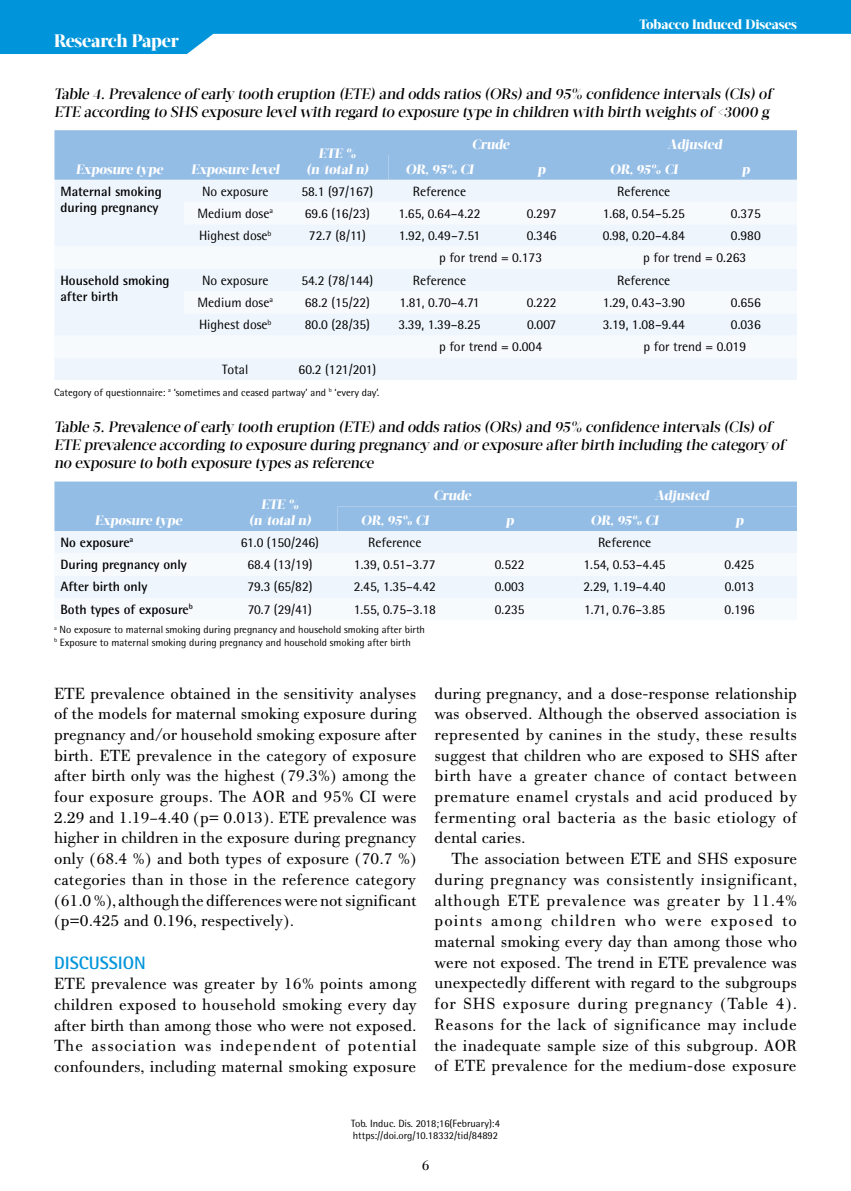
<style>
.page{position:relative;width:851px;height:1191px;background:#fff}
.page>*{position:absolute;margin:0;border:0;box-sizing:border-box;transform-origin:0 0}
.t1{font:800 18px "Acta Display W04";letter-spacing:-.01em;color:#fff}
.t2{font:700 18px "Rotis Semi Sans Hel";color:#0095da}
.t3{font:17.25px/20.7px "PF Bodoni Text";letter-spacing:.005em;color:#000;text-align:justify}
.t4{font:500 15px/18px "Acta Display W04";color:#000}
.t5{font:15px "PF Bodoni Text";color:#000}
.t6{font:13.5px "Rotis Semi Sans Hel";color:#000}
.t7{font:800 13.5px/16.2px "Acta Display W04";letter-spacing:-.01em;color:#fff;text-align:center}
.t8{font:700 13.5px/16.2px "Rotis Semi Sans Hel";color:#000}
.t9{font:10.5px/12.6px "Rotis Semi Sans Hel";color:#000}
</style>
<div class="page">
<svg style="left:0;top:0;width:850px;height:54px;fill:#0095da"></svg>
<div style="left:54px;top:130px;width:742px;height:50px;background:#94bde5"></div>
<div style="left:55px;top:180px;width:741px;height:200px;background:#eef5fc"></div>
<svg style="left:55px;top:202px;width:741px;height:156px"></svg>
<div style="left:54px;top:481px;width:742px;height:50px;background:#94bde5"></div>
<div style="left:54px;top:531px;width:742px;height:22px;background:#eef5fc"></div>
<div style="left:55px;top:576px;width:741px;height:22px;background:#eef5fc"></div>
<p class="t1" style="left:54px;top:30px;width:126px">Research Paper</p>
<p class="t7" style="left:639px;top:17px;width:159px">Tobacco Induced Diseases</p>
<p class="t4" style="left:54px;top:85px;width:719px">Table 4. Prevalence of early tooth eruption (ETE) and odds ratios (ORs) and 95% confidence intervals (CIs) of<br>ETE according to SHS exposure level with regard to exposure type in children with birth weights of &lt;3000 g</p>
<p class="t7" style="left:76px;top:161px;width:91px">Exposure type</p>
<p class="t7" style="left:191px;top:161px;width:92px">Exposure level</p>
<p class="t7" style="left:306px;top:145px;width:66px">ETE % (n/totaln)</p>
<p class="t7" style="left:471px;top:136px;width:41px">Crude</p>
<p class="t7" style="left:667px;top:136px;width:58px">Adjusted</p>
<p class="t7" style="left:405px;top:161px;width:72px">OR,95% CI</p>
<p class="t7" style="left:537px;top:161px;width:12px">p</p>
<p class="t7" style="left:609px;top:161px;width:72px">OR,95% CI</p>
<p class="t7" style="left:741px;top:161px;width:12px">p</p>
<p class="t8" style="left:60px;top:183px;width:103px">Maternal smoking during pregnancy</p>
<p class="t6" style="left:202px;top:183px;width:68px">No exposure</p>
<p class="t6" style="left:301px;top:183px;width:73px">58.1 (97/167)</p>
<p class="t6" style="left:413px;top:183px;width:55px">Reference</p>
<p class="t6" style="left:617px;top:183px;width:55px">Reference</p>
<p class="t6" style="left:197px;top:205px;width:77px">Medium dose<sup>a</sup></p>
<p class="t6" style="left:305px;top:205px;width:67px">69.6 (16/23)</p>
<p class="t6" style="left:398px;top:205px;width:84px">1.65, 0.64–4.22</p>
<p class="t6" style="left:526px;top:205px;width:31px">0.297</p>
<p class="t6" style="left:602px;top:205px;width:84px">1.68, 0.54–5.25</p>
<p class="t6" style="left:730px;top:205px;width:31px">0.375</p>
<p class="t6" style="left:199px;top:227px;width:74px">Highest dose<sup>b</sup></p>
<p class="t6" style="left:309px;top:227px;width:58px">72.7 (8/11)</p>
<p class="t6" style="left:398px;top:227px;width:83px">1.92, 0.49–7.51</p>
<p class="t6" style="left:526px;top:227px;width:31px">0.346</p>
<p class="t6" style="left:602px;top:227px;width:84px">0.98, 0.20–4.84</p>
<p class="t6" style="left:730px;top:227px;width:31px">0.980</p>
<p class="t6" style="left:439px;top:250px;width:104px">p for trend = 0.173</p>
<p class="t6" style="left:643px;top:250px;width:104px">p for trend = 0.263</p>
<p class="t8" style="left:60px;top:272px;width:111px">Household smoking after birth</p>
<p class="t6" style="left:202px;top:272px;width:68px">No exposure</p>
<p class="t6" style="left:301px;top:272px;width:73px">54.2 (78/144)</p>
<p class="t6" style="left:413px;top:272px;width:55px">Reference</p>
<p class="t6" style="left:617px;top:272px;width:55px">Reference</p>
<p class="t6" style="left:197px;top:294px;width:77px">Medium dose<sup>a</sup></p>
<p class="t6" style="left:305px;top:294px;width:67px">68.2 (15/22)</p>
<p class="t6" style="left:399px;top:294px;width:82px">1.81, 0.70–4.71</p>
<p class="t6" style="left:526px;top:294px;width:31px">0.222</p>
<p class="t6" style="left:602px;top:294px;width:84px">1.29, 0.43–3.90</p>
<p class="t6" style="left:730px;top:294px;width:31px">0.656</p>
<p class="t6" style="left:199px;top:316px;width:74px">Highest dose<sup>b</sup></p>
<p class="t6" style="left:305px;top:316px;width:67px">80.0 (28/35)</p>
<p class="t6" style="left:398px;top:316px;width:84px">3.39, 1.39–8.25</p>
<p class="t6" style="left:527px;top:316px;width:31px">0.007</p>
<p class="t6" style="left:602px;top:316px;width:84px">3.19, 1.08–9.44</p>
<p class="t6" style="left:730px;top:316px;width:31px">0.036</p>
<p class="t6" style="left:439px;top:339px;width:104px">p for trend = 0.004</p>
<p class="t6" style="left:643px;top:339px;width:104px">p for trend = 0.019</p>
<p class="t6" style="left:222px;top:361px;width:28px">Total</p>
<p class="t6" style="left:298px;top:361px;width:79px">60.2 (121/201)</p>
<p class="t9" style="left:54px;top:385px;width:327px">Category of questionnaire: <sup>a</sup> ‘sometimes and ceased partway’ and <sup>b</sup> ‘every day’.</p>
<p class="t4" style="left:54px;top:418px;width:731px">Table 5. Prevalence of early tooth eruption (ETE) and odds ratios (ORs) and 95% confidence intervals (CIs) of<br>ETE prevalence according to exposure during pregnancy and/or exposure after birth including the category of no exposure to both exposure types as reference</p>
<p class="t7" style="left:95px;top:512px;width:91px">Exposure type</p>
<p class="t7" style="left:249px;top:496px;width:66px">ETE % (n/totaln)</p>
<p class="t7" style="left:433px;top:487px;width:41px">Crude</p>
<p class="t7" style="left:654px;top:487px;width:58px">Adjusted</p>
<p class="t7" style="left:361px;top:512px;width:72px">OR,95% CI</p>
<p class="t7" style="left:505px;top:512px;width:12px">p</p>
<p class="t7" style="left:590px;top:512px;width:72px">OR,95% CI</p>
<p class="t7" style="left:735px;top:512px;width:12px">p</p>
<p class="t8" style="left:60px;top:534px;width:74px">No exposure<sup>a</sup></p>
<p class="t6" style="left:241px;top:534px;width:80px">61.0 (150/246)</p>
<p class="t6" style="left:368px;top:534px;width:55px">Reference</p>
<p class="t6" style="left:598px;top:534px;width:55px">Reference</p>
<p class="t8" style="left:60px;top:556px;width:128px">During pregnancy only</p>
<p class="t6" style="left:247px;top:556px;width:67px">68.4 (13/19)</p>
<p class="t6" style="left:354px;top:556px;width:83px">1.39, 0.51–3.77</p>
<p class="t6" style="left:494px;top:556px;width:31px">0.522</p>
<p class="t6" style="left:583px;top:556px;width:84px">1.54, 0.53–4.45</p>
<p class="t6" style="left:724px;top:556px;width:31px">0.425</p>
<p class="t8" style="left:60px;top:578px;width:88px">After birth only</p>
<p class="t6" style="left:247px;top:579px;width:67px">79.3 (65/82)</p>
<p class="t6" style="left:353px;top:579px;width:84px">2.45, 1.35–4.42</p>
<p class="t6" style="left:494px;top:579px;width:31px">0.003</p>
<p class="t6" style="left:583px;top:579px;width:84px">2.29, 1.19–4.40</p>
<p class="t6" style="left:724px;top:579px;width:31px">0.013</p>
<p class="t8" style="left:60px;top:601px;width:134px">Both types of exposure<sup>b</sup></p>
<p class="t6" style="left:248px;top:601px;width:66px">70.7 (29/41)</p>
<p class="t6" style="left:354px;top:601px;width:84px">1.55, 0.75–3.18</p>
<p class="t6" style="left:494px;top:601px;width:31px">0.235</p>
<p class="t6" style="left:584px;top:601px;width:83px">1.71, 0.76–3.85</p>
<p class="t6" style="left:724px;top:601px;width:31px">0.196</p>
<p class="t9" style="left:54px;top:623px;width:372px"><sup>a</sup> No exposure to maternal smoking during pregnancy and household smoking after birth <sup>b</sup> Exposure to maternal smoking during pregnancy and household smoking after birth</p>
<p class="t3" style="left:54px;top:683px;width:364px">ETE prevalence obtained in the sensitivity analyses of the models for maternal smoking exposure during pregnancy and/or household smoking exposure after birth. ETE prevalence in the category of exposure after birth only was the highest (79.3%) among the four exposure groups. The AOR and 95% CI were 2.29 and 1.19–4.40 (p= 0.013). ETE prevalence was higher in children in the exposure during pregnancy only (68.4 %) and both types of exposure (70.7 %) categories than in those in the reference category (61.0 %), although the differences were not significant (p=0.425 and 0.196, respectively).</p>
<p class="t2" style="left:54px;top:951px;width:93px">DISCUSSION</p>
<p class="t3" style="left:54px;top:973px;width:364px">ETE prevalence was greater by 16% points among children exposed to household smoking every day after birth than among those who were not exposed.<br>The association was independent of potential confounders, including maternal smoking exposure</p>
<p class="t3" style="left:434px;top:683px;width:364px">during pregnancy, and a dose-response relationship was observed. Although the observed association is represented by canines in the study, these results suggest that children who are exposed to SHS after birth have a greater chance of contact between premature enamel crystals and acid produced by fermenting oral bacteria as the basic etiology of dental caries.</p>
<p class="t3" style="left:434px;top:848px;width:364px;text-indent:17px">The association between ETE and SHS exposure during pregnancy was consistently insignificant, although ETE prevalence was greater by 11.4% points among children who were exposed to maternal smoking every day than among those who were not exposed. The trend in ETE prevalence was unexpectedly different with regard to the subgroups for SHS exposure during pregnancy (Table 4).<br>Reasons for the lack of significance may include the inadequate sample size of this subgroup. AOR of ETE prevalence for the medium-dose exposure</p>
<p class="t9" style="left:351px;top:1116px;width:150px">Tob. Induc. Dis. 2018;16(February):4 https://doi.org/10.18332/tid/84892</p>
<p class="t5" style="left:421px;top:1156px;width:9px">6</p>
</div>
